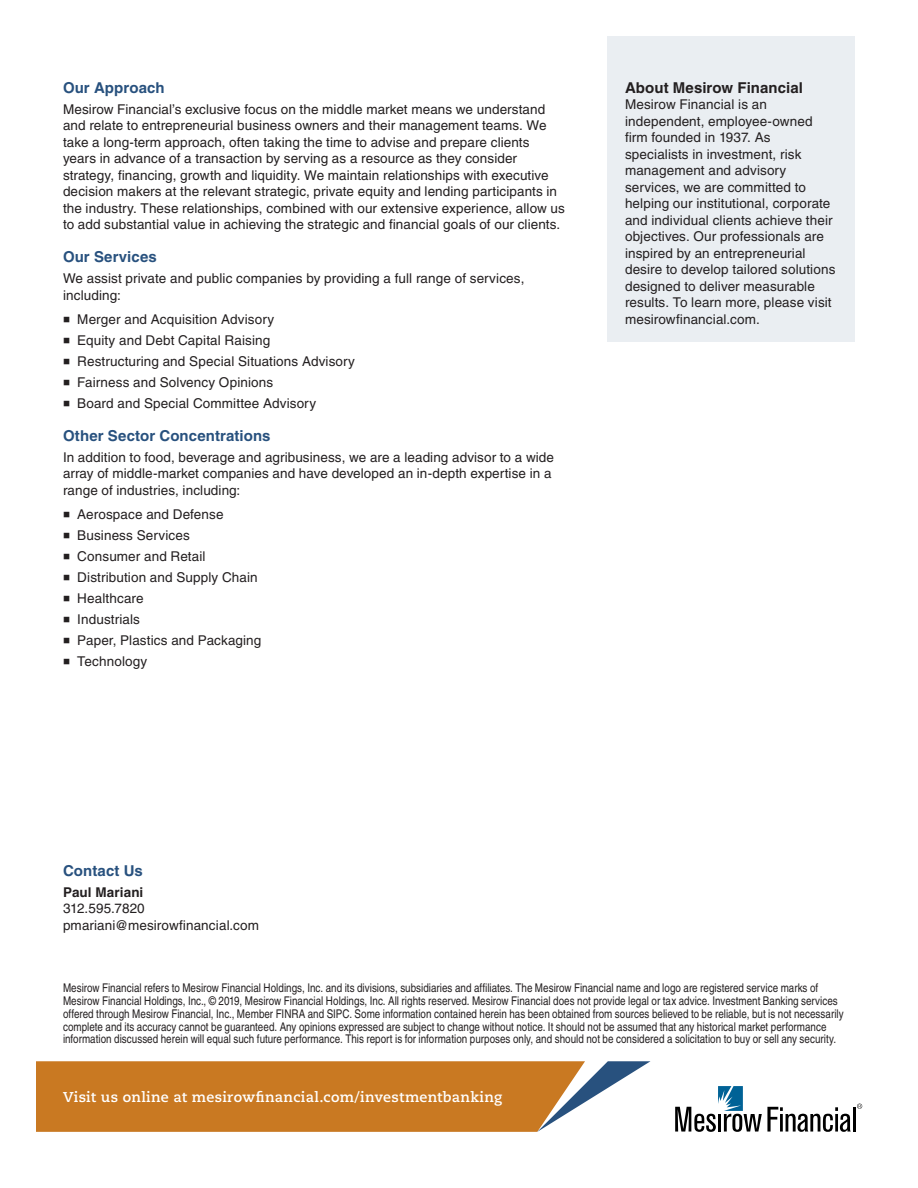
<style>
.page{position:relative;width:918px;height:1188px;background:#fff}
.page>*{position:absolute;margin:0;border:0;box-sizing:border-box;transform-origin:0 0}
.NL_Subhead_1{font:700 15px "Helvetica LT";letter-spacing:.01em;color:#28517e}
.About_MF_Heading{font:700 15px "Helvetica LT";letter-spacing:.005em;color:#231f20}
.t1{font:700 14.25px "Caecilia LT Std";letter-spacing:.02em;color:#fff}
.Body_Copy_LAST{font:13.5px/16.5px "Helvetica LT";letter-spacing:.005em;color:#231f20}
.About_MF_Copy{font:13.5px/16.5px "Helvetica LT";letter-spacing:.01em;color:#231f20}
.Body_Copy{font:13.5px/16.5px "Helvetica LT";letter-spacing:.005em;color:#231f20}
.Disclaimer{font:condensed 12px/12.8px "Helvetica LT";color:#231f20}
.s1{font-weight:700}
</style>
<div class="page">
<hr style="left:853px;top:1107px;width:3px;height:25px;background:#000">
<svg style="left:675px;top:1086px;width:176px;height:46px"></svg>
<svg style="left:857px;top:1104px;width:5px;height:5px"></svg>
<svg style="left:36px;top:1061px;width:615px;height:71px;background:#c9863e"></svg>
<div style="left:607px;top:36px;width:248px;height:306px;background:#eaeef2"></div>
<p class="NL_Subhead_1" style="left:63px;top:78px;width:103px">Our Approach</p>
<p class="Body_Copy_LAST" style="left:63px;top:101px;width:503px">Mesirow Financial’s exclusive focus on the middle market means we understand and relate to entrepreneurial business owners and their management teams. We take a long-term approach, often taking the time to advise and prepare clients years in advance of a transaction by serving as a resource as they consider strategy, financing, growth and liquidity. We maintain relationships with executive decision makers at the relevant strategic, private equity and lending participants in the industry. These relationships, combined with our extensive experience, allow us to add substantial value in achieving the strategic and financial goals of our clients.</p>
<p class="NL_Subhead_1" style="left:63px;top:248px;width:95px">Our Services</p>
<p class="Body_Copy" style="left:63px;top:270px;width:463px">We assist private and public companies by providing a full range of services, including:</p>
<p class="Body_Copy_LAST" style="left:77px;top:311px;width:198px">Merger and Acquisition Advisory</p>
<p class="Body_Copy_LAST" style="left:77px;top:332px;width:194px">Equity and Debt Capital Raising</p>
<p class="Body_Copy_LAST" style="left:77px;top:353px;width:279px">Restructuring and Special Situations Advisory</p>
<p class="Body_Copy_LAST" style="left:77px;top:374px;width:197px">Fairness and Solvency Opinions</p>
<p class="Body_Copy_LAST" style="left:77px;top:395px;width:240px">Board and Special Committee Advisory</p>
<p class="NL_Subhead_1" style="left:63px;top:426px;width:209px">Other Sector Concentrations</p>
<p class="Body_Copy" style="left:63px;top:449px;width:493px">In addition to food, beverage and agribusiness, we are a leading advisor to a wide array of middle-market companies and have developed an in-depth expertise in a range of industries, including:</p>
<p class="Body_Copy_LAST" style="left:77px;top:506px;width:148px">Aerospace and Defense</p>
<p class="Body_Copy_LAST" style="left:77px;top:527px;width:114px">Business Services</p>
<p class="Body_Copy_LAST" style="left:77px;top:548px;width:130px">Consumer and Retail</p>
<p class="Body_Copy_LAST" style="left:77px;top:569px;width:182px">Distribution and Supply Chain</p>
<p class="Body_Copy_LAST" style="left:77px;top:590px;width:68px">Healthcare</p>
<p class="Body_Copy_LAST" style="left:77px;top:611px;width:64px">Industrials</p>
<p class="Body_Copy_LAST" style="left:77px;top:632px;width:186px">Paper, Plastics and Packaging</p>
<p class="Body_Copy_LAST" style="left:77px;top:653px;width:72px">Technology</p>
<p class="About_MF_Heading" style="left:625px;top:78px;width:179px">About Mesirow Financial</p>
<p class="About_MF_Copy" style="left:625px;top:96px;width:212px">Mesirow Financial is an independent, employee-owned firm founded in 1937. As specialists in investment, risk management and advisory services, we are committed to helping our institutional, corporate and individual clients achieve their objectives. Our professionals are inspired by an entrepreneurial desire to develop tailored solutions designed to deliver measurable results. To learn more, please visit mesirowfinancial.com.</p>
<p class="NL_Subhead_1" style="left:63px;top:861px;width:81px">Contact Us</p>
<p class="Body_Copy" style="left:63px;top:884px;width:198px"><span class="s1">Paul Mariani<br></span>312.595.7820 pmariani@mesirowfinancial.com</p>
<p class="Disclaimer" style="left:63px;top:982px;width:782px">Mesirow Financial refers to Mesirow Financial Holdings, Inc. and its divisions, subsidiaries and affiliates. The Mesirow Financial name and logo are registered service marks of Mesirow Financial Holdings, Inc., © 2019, Mesirow Financial Holdings, Inc. All rights reserved. Mesirow Financial does not provide legal or tax advice. Investment Banking services offered through Mesirow Financial, Inc., Member FINRA and SIPC. Some information contained herein has been obtained from sources believed to be reliable, but is not necessarily complete and its accuracy cannot be guaranteed. Any opinions expressed are subject to change without notice. It should not be assumed that any historical market performance information discussed herein will equal such future performance. This report is for information purposes only, and should not be considered a solicitation to buy or sell any security.</p>
<p class="t1" style="left:63px;top:1088px;width:441px">Visit us online at mesirowfinancial.com/investmentbanking</p>
</div>
